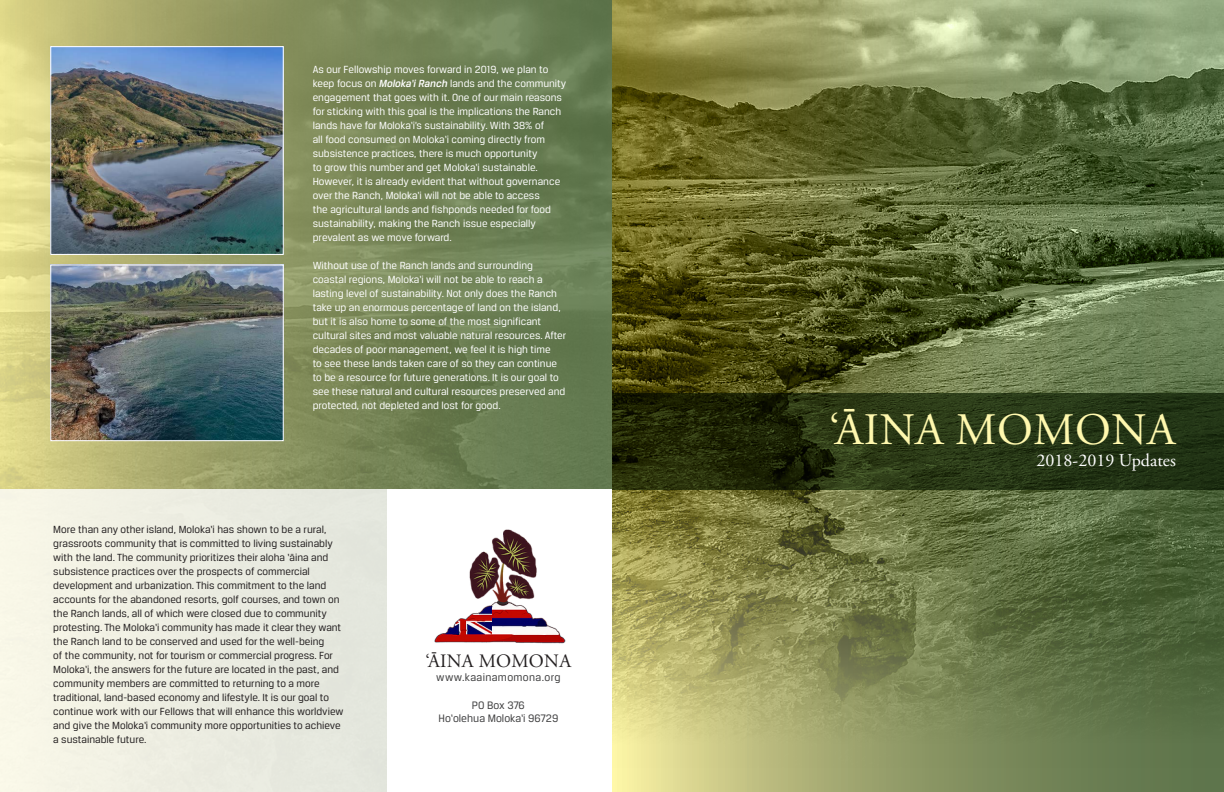
<style>
.page{position:relative;width:1224px;height:792px;background:#fff}
.page>*{position:absolute;margin:0;border:0;box-sizing:border-box;transform-origin:0 0}
.t1{font:45px "Adobe Garamond Pro";letter-spacing:.015em;color:#fff8ae}
.t2{font:18.9px "Adobe Garamond Pro";letter-spacing:.015em;color:#231f20}
.t3{font:18px "Adobe Garamond Pro";color:#fff}
.t4{font:11.5px "Breuer Text";color:#3e3e3f}
.t5{font:11.5px "Breuer Text";letter-spacing:.03em;color:#3e3e3f}
.t6{font:11px/14px "Breuer Text";color:#fff}
.t7{font:11px/14px "Breuer Text";color:#231f20}
.s1{font-weight:500;font-style:italic}
</style>
<div class="page">
<svg style="left:612px;top:768px;width:612px;height:24px"></svg>
<img style="left:612px;top:0;width:612px;height:768px">
<img style="left:0;top:0;width:612px;height:490px">
<div style="left:0;top:490px;width:388px;height:302px;background:#ecede2"></div>
<img style="left:434px;top:529px;width:132px;height:115px">
<img style="left:52px;top:48px;width:230px;height:205px">
<div style="left:50px;top:46px;width:234px;height:209px;border:1px solid #fff"></div>
<img style="left:52px;top:266px;width:230px;height:173px">
<div style="left:50px;top:264px;width:234px;height:177px;border:1px solid #fff"></div>
<svg style="left:612px;top:393px;width:612px;height:96px"></svg>
<p class="t6" style="left:313px;top:62px;width:255px">As our Fellowship moves forward in 2019, we plan to keep focus on <span class="s1">Moloka‘i Ranch</span> lands and the community engagement that goes with it. One of our main reasons for sticking with this goal is the implications the Ranch lands have for Moloka‘i’s sustainability. With 38% of<br>all food consumed on Moloka‘i coming directly from subsistence practices, there is much opportunity<br>to grow this number and get Moloka‘i sustainable.<br>However, it is already evident that without governance over the Ranch, Moloka‘i will not be able to access<br>the agricultural lands and fishponds needed for food sustainability, making the Ranch issue especially prevalent as we move forward.</p>
<p class="t6" style="left:313px;top:258px;width:255px">Without use of the Ranch lands and surrounding coastal regions, Moloka‘i will not be able to reach a lasting level of sustainability. Not only does the Ranch take up an enormous percentage of land on the island, but it is also home to some of the most significant cultural sites and most valuable natural resources. After decades of poor management, we feel it is high time<br>to see these lands taken care of so they can continue to be a resource for future generations. It is our goal to see these natural and cultural resources preserved and protected, not depleted and lost for good.</p>
<p class="t7" style="left:53px;top:522px;width:292px">More than any other island, Moloka‘i has shown to be a rural, grassroots community that is committed to living sustainably with the land. The community prioritizes their aloha ‘āina and subsistence practices over the prospects of commercial development and urbanization. This commitment to the land accounts for the abandoned resorts, golf courses, and town on the Ranch lands, all of which were closed due to community protesting. The Moloka‘i community has made it clear they want the Ranch land to be conserved and used for the well-being<br>of the community, not for tourism or commercial progress. For Moloka‘i, the answers for the future are located in the past, and community members are committed to returning to a more traditional, land-based economy and lifestyle. It is our goal to continue work with our Fellows that will enhance this worldview and give the Moloka‘i community more opportunities to achieve a sustainable future.</p>
<p class="t2" style="left:426px;top:650px;width:147px">‘ĀINA MOMONA</p>
<p class="t5" style="left:436px;top:671px;width:126px">www.kaainamomona.org</p>
<p class="t4" style="left:472px;top:698px;width:54px">PO Box 376</p>
<p class="t4" style="left:439px;top:712px;width:121px">Ho‘olehua Moloka‘i 96729</p>
<p class="t1" style="left:829px;top:403px;width:348px">‘ĀINA MOMONA</p>
<p class="t3" style="left:1037px;top:450px;width:141px">2018-2019 Updates</p>
</div>
